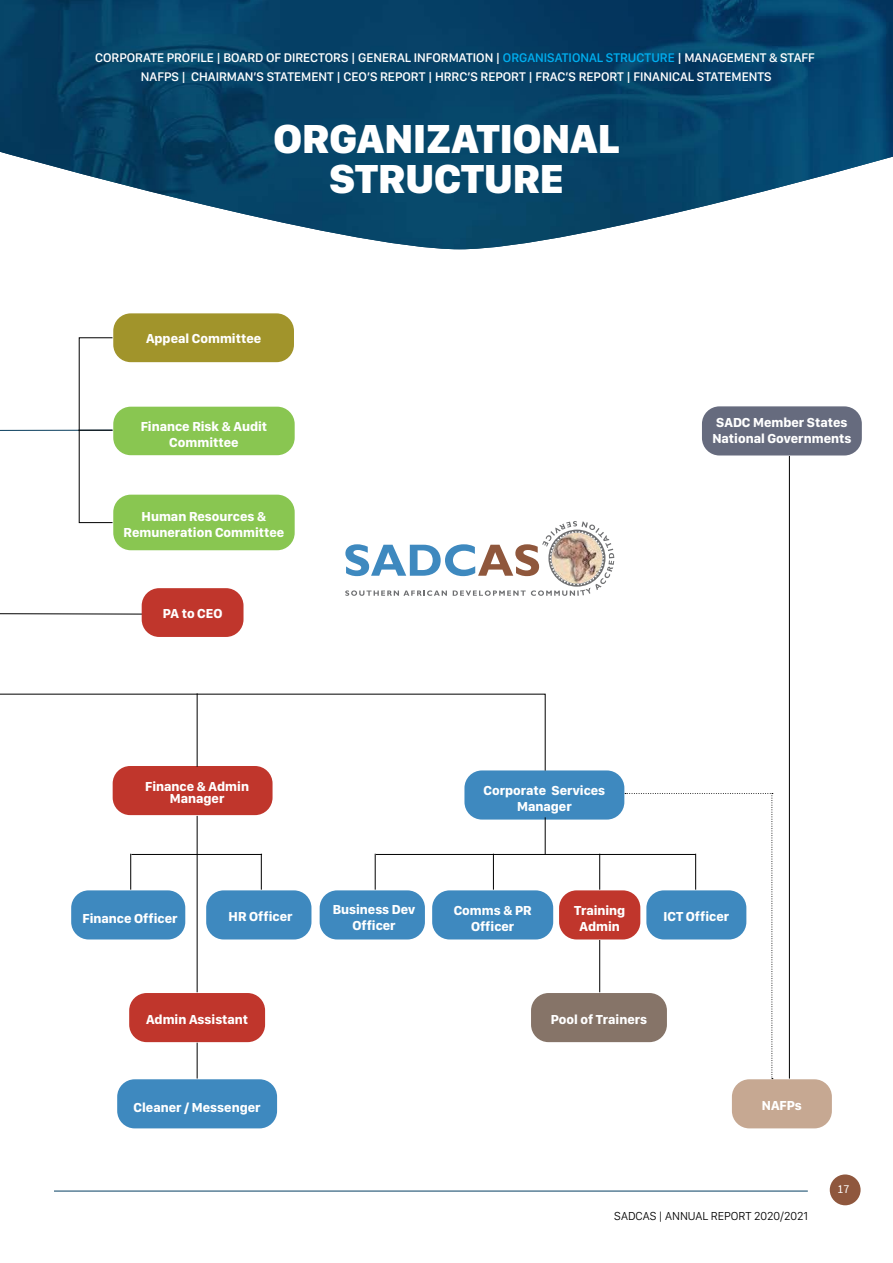
<style>
.page{position:relative;width:893px;height:1263px;background:#fff}
.page>*{position:absolute;margin:0;border:0;box-sizing:border-box;transform-origin:0 0}
.t1{font:800 42px/41px "SF Compact Display";color:#fff;text-align:center}
.t2{font:700 13.5px/16.2px "SF Compact Display";color:#fff;text-align:center}
.t3{font:500 12.9px/19.5px "SF Compact Display";color:#fff;text-align:center}
.t4{font:300 12px "SF Compact Display";color:#000}
.t5{font:12px "Source Sans Pro";color:#fff}
.s1{color:#00aeef}
</style>
<div class="page">
<div style="left:830px;top:1174px;width:31px;height:31px;background:#8f573d;border-radius:50%"></div>
<hr style="left:54px;top:1191px;width:754px;height:1px;background:#064063">
<img style="left:1px;top:0;width:892px;height:249px">
<svg style="left:0;top:0;width:1px;height:152px"></svg>
<svg style="left:0;top:612px;width:142px;height:3px"></svg>
<svg style="left:0;top:429px;width:111px;height:2px"></svg>
<div style="left:71px;top:890px;width:114px;height:49px;background:#3e89bf;border-radius:17px"></div>
<div style="left:206px;top:890px;width:105px;height:49px;background:#3e89bf;border-radius:17px"></div>
<div style="left:129px;top:993px;width:136px;height:49px;background:#c0362c;border-radius:17px"></div>
<div style="left:531px;top:993px;width:136px;height:49px;background:#867468;border-radius:17px"></div>
<div style="left:117px;top:1079px;width:160px;height:49px;background:#3e89bf;border-radius:17px"></div>
<div style="left:320px;top:890px;width:105px;height:49px;background:#3e89bf;border-radius:17px"></div>
<div style="left:432px;top:890px;width:121px;height:49px;background:#3e89bf;border-radius:17px"></div>
<div style="left:464px;top:770px;width:160px;height:49px;background:#3e89bf;border-radius:17px"></div>
<div style="left:702px;top:406px;width:160px;height:49px;background:#666b7e;border-radius:17px"></div>
<div style="left:113px;top:766px;width:160px;height:49px;background:#c0362c;border-radius:17px"></div>
<div style="left:559px;top:890px;width:81px;height:49px;background:#c0362c;border-radius:17px"></div>
<div style="left:732px;top:1079px;width:100px;height:49px;background:#c6a892;border-radius:17px"></div>
<div style="left:142px;top:588px;width:101px;height:49px;background:#c0362c;border-radius:17px"></div>
<div style="left:113px;top:313px;width:181px;height:49px;background:#a1942b;border-radius:17px"></div>
<div style="left:113px;top:407px;width:182px;height:48px;background:#89c651;border-radius:17px"></div>
<div style="left:113px;top:495px;width:182px;height:55px;background:#89c651;border-radius:17px"></div>
<hr style="left:131px;top:854px;width:131px;height:1px;background:#000">
<hr style="left:376px;top:854px;width:320px;height:1px;background:#000">
<svg style="left:0;top:693px;width:546px;height:78px"></svg>
<hr style="left:197px;top:693px;width:1px;height:74px;background:#000">
<hr style="left:197px;top:1043px;width:1px;height:35px;background:#000">
<hr style="left:130px;top:854px;width:1px;height:36px;background:#000">
<hr style="left:261px;top:854px;width:1px;height:36px;background:#000">
<hr style="left:375px;top:854px;width:1px;height:36px;background:#000">
<hr style="left:493px;top:854px;width:1px;height:36px;background:#000">
<hr style="left:545px;top:817px;width:1px;height:37px;background:#000">
<hr style="left:599px;top:854px;width:1px;height:36px;background:#000">
<hr style="left:599px;top:940px;width:1px;height:52px;background:#000">
<hr style="left:197px;top:816px;width:1px;height:176px;background:#000">
<hr style="left:78px;top:430px;width:35px;height:1px;background:#000">
<svg style="left:625px;top:793px;width:148px;height:286px"></svg>
<hr style="left:789px;top:456px;width:1px;height:622px;background:#000">
<svg style="left:345px;top:521px;width:269px;height:75px"></svg>
<p class="t3" style="left:95px;top:48px;width:721px">CORPORATE PROFILE | BOARD OF DIRECTORS | GENERAL INFORMATION | <span class="s1">ORGANISATIONAL STRUCTURE</span> | MANAGEMENT &amp; STAFF<br>NAFPS | CHAIRMAN’S STATEMENT | CEO’S REPORT | HRRC’S REPORT | FRAC’S REPORT | FINANICAL STATEMENTS</p>
<h1 class="t1" style="left:274px;top:118px;width:347px">ORGANIZATIONAL<br>STRUCTURE</h1>
<p class="t2" style="left:146px;top:330px;width:117px">Appeal Committee</p>
<p class="t2" style="left:141px;top:418px;width:128px">Finance Risk &amp; Audit<br>Committee</p>
<p class="t2" style="left:124px;top:508px;width:162px">Human Resources &amp;<br>Remuneration Committee</p>
<p class="t2" style="left:163px;top:605px;width:61px">PA to CEO</p>
<p class="t2" style="left:145px;top:781px;width:105px;line-height:11.7px">Finance &amp; Admin<br>Manager</p>
<p class="t2" style="left:483px;top:782px;width:123px">Corporate Services<br>Manager</p>
<p class="t2" style="left:712px;top:414px;width:140px;text-align:left">SADC Member States<br>National Governments</p>
<p class="t2" style="left:82px;top:910px;width:97px">Finance Officer</p>
<p class="t2" style="left:229px;top:908px;width:65px">HR Officer</p>
<p class="t2" style="left:333px;top:901px;width:84px">Business Dev<br>Officer</p>
<p class="t2" style="left:454px;top:902px;width:80px">Comms &amp; PR<br>Officer</p>
<p class="t2" style="left:574px;top:902px;width:53px">Training<br>Admin</p>
<p class="t2" style="left:663px;top:908px;width:67px">ICT Officer</p>
<p class="t2" style="left:146px;top:1011px;width:104px">Admin Assistant</p>
<p class="t2" style="left:551px;top:1011px;width:98px">Pool of Trainers</p>
<p class="t2" style="left:134px;top:1099px;width:128px">Cleaner / Messenger</p>
<p class="t2" style="left:762px;top:1097px;width:41px">NAFPs</p>
<p class="t4" style="left:614px;top:1209px;width:195px">SADCAS | ANNUAL REPORT 2020/2021</p>
<p class="t5" style="left:837px;top:1182px;width:13px">17</p>
</div>
